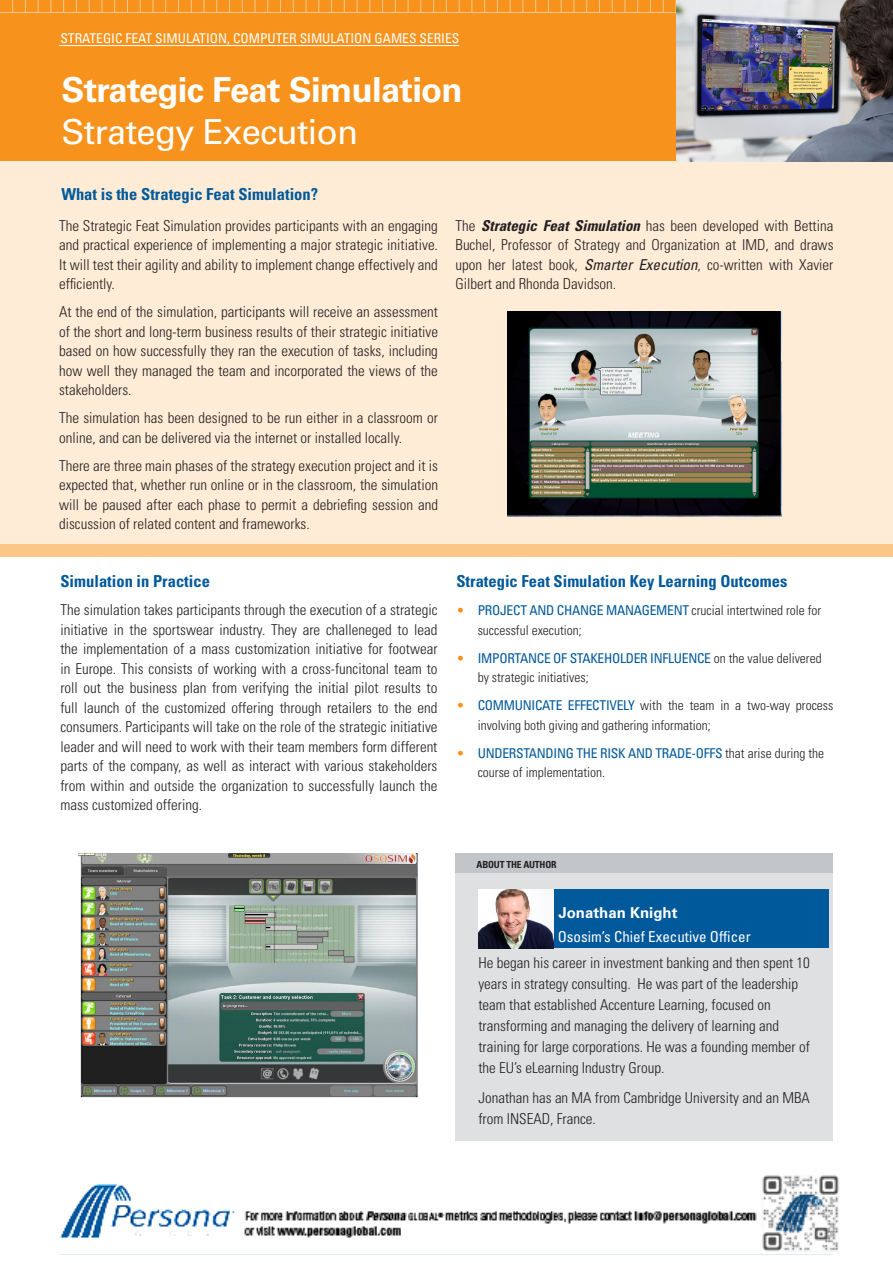
<style>
.page{position:relative;width:893px;height:1263px;background:#fff}
.page>*{position:absolute;margin:0;border:0;box-sizing:border-box;transform-origin:0 0}
.t1{font:700 34.5px "Univers LT Std";letter-spacing:-.02em;color:#fff}
.t2{font:34.5px "Univers LT Std";letter-spacing:-.02em;color:#fff}
.t3{font:700 condensed 16.5px "Univers LT Std";color:#00599b}
.t4{font:300 condensed 15px/19.5px "Univers LT Std";color:#231f20;text-align:justify}
.t5{font:condensed 15px "Univers LT Std";color:#fff}
.t6{font:700 15px "Univers LT Std";color:#fff}
.t7{font:300 condensed 13.5px/19.5px "Univers LT Std";color:#231f20}
.t8{font:condensed 13.5px "Univers LT Std";color:#fff}
.t9{font:700 condensed 9.75px "Univers LT Std";letter-spacing:-.02em;color:#231f20}
.s1{font-weight:700;font-style:italic}
.s2{font-weight:400;font-style:italic}
.s3{color:#f7931d}
.s4{font-weight:400;color:#00599b}
</style>
<div class="page">
<div style="left:0;top:0;width:893px;height:162px;background:#f7931d"></div>
<div style="left:0;top:162px;width:893px;height:382px;background:#feecd7"></div>
<div style="left:0;top:544px;width:893px;height:13px;background:#fdc689"></div>
<svg style="left:12px;top:0;width:1px;height:12px"></svg>
<svg style="left:25px;top:0;width:1px;height:12px"></svg>
<svg style="left:38px;top:0;width:1px;height:12px"></svg>
<svg style="left:51px;top:0;width:1px;height:12px"></svg>
<svg style="left:63px;top:0;width:1px;height:12px"></svg>
<svg style="left:76px;top:0;width:1px;height:12px"></svg>
<svg style="left:89px;top:0;width:1px;height:12px"></svg>
<svg style="left:102px;top:0;width:1px;height:12px"></svg>
<svg style="left:114px;top:0;width:1px;height:12px"></svg>
<svg style="left:127px;top:0;width:1px;height:12px"></svg>
<svg style="left:140px;top:0;width:1px;height:12px"></svg>
<svg style="left:153px;top:0;width:1px;height:12px"></svg>
<svg style="left:165px;top:0;width:1px;height:12px"></svg>
<svg style="left:178px;top:0;width:1px;height:12px"></svg>
<svg style="left:191px;top:0;width:1px;height:12px"></svg>
<svg style="left:204px;top:0;width:1px;height:12px"></svg>
<svg style="left:216px;top:0;width:1px;height:12px"></svg>
<svg style="left:229px;top:0;width:1px;height:12px"></svg>
<svg style="left:242px;top:0;width:1px;height:12px"></svg>
<svg style="left:255px;top:0;width:1px;height:12px"></svg>
<svg style="left:267px;top:0;width:1px;height:12px"></svg>
<svg style="left:280px;top:0;width:1px;height:12px"></svg>
<svg style="left:293px;top:0;width:1px;height:12px"></svg>
<svg style="left:306px;top:0;width:1px;height:12px"></svg>
<svg style="left:319px;top:0;width:1px;height:12px"></svg>
<svg style="left:331px;top:0;width:1px;height:12px"></svg>
<svg style="left:344px;top:0;width:1px;height:12px"></svg>
<svg style="left:357px;top:0;width:1px;height:12px"></svg>
<svg style="left:370px;top:0;width:1px;height:12px"></svg>
<svg style="left:382px;top:0;width:1px;height:12px"></svg>
<svg style="left:395px;top:0;width:1px;height:12px"></svg>
<svg style="left:408px;top:0;width:1px;height:12px"></svg>
<svg style="left:421px;top:0;width:1px;height:12px"></svg>
<svg style="left:433px;top:0;width:1px;height:12px"></svg>
<svg style="left:446px;top:0;width:1px;height:12px"></svg>
<svg style="left:459px;top:0;width:1px;height:12px"></svg>
<svg style="left:472px;top:0;width:1px;height:12px"></svg>
<svg style="left:484px;top:0;width:1px;height:12px"></svg>
<svg style="left:497px;top:0;width:1px;height:12px"></svg>
<svg style="left:510px;top:0;width:1px;height:12px"></svg>
<svg style="left:523px;top:0;width:1px;height:12px"></svg>
<svg style="left:535px;top:0;width:1px;height:12px"></svg>
<svg style="left:548px;top:0;width:1px;height:12px"></svg>
<svg style="left:561px;top:0;width:1px;height:12px"></svg>
<svg style="left:574px;top:0;width:1px;height:12px"></svg>
<svg style="left:586px;top:0;width:1px;height:12px"></svg>
<svg style="left:599px;top:0;width:1px;height:12px"></svg>
<svg style="left:612px;top:0;width:1px;height:12px"></svg>
<svg style="left:625px;top:0;width:1px;height:12px"></svg>
<svg style="left:637px;top:0;width:1px;height:12px"></svg>
<svg style="left:650px;top:0;width:1px;height:12px"></svg>
<svg style="left:663px;top:0;width:1px;height:12px"></svg>
<hr style="left:0;top:12px;width:893px;height:1px;background:#fff">
<img style="left:676px;top:0;width:217px;height:162px">
<div style="left:456px;top:873px;width:377px;height:268px;background:#dee0e2"></div>
<img style="left:479px;top:889px;width:74px;height:60px">
<div style="left:456px;top:853px;width:377px;height:20px;background:#c2c6c9"></div>
<div style="left:554px;top:889px;width:275px;height:59px;background:#00599b"></div>
<img style="left:59px;top:1175px;width:780px;height:77px">
<img style="left:508px;top:311px;width:273px;height:206px">
<img style="left:79px;top:853px;width:338px;height:244px">
<hr style="left:59px;top:45px;width:400px;height:1px;background:#fff">
<p class="t8" style="left:60px;top:30px;width:400px">STRATEGIC FEAT SIMULATION, COMPUTER SIMULATION GAMES SERIES</p>
<p class="t1" style="left:61px;top:70px;width:403px">Strategic Feat Simulation</p>
<p class="t2" style="left:61px;top:111px;width:298px">Strategy Execution</p>
<p class="t3" style="left:61px;top:184px;width:258px">What is the Strategic Feat Simulation?</p>
<p class="t4" style="left:59px;top:216px;width:380px">The Strategic Feat Simulation provides participants with an engaging and practical experience of implementing a major strategic initiative.<br>It will test their agility and ability to implement change effectively and efficiently.</p>
<p class="t4" style="left:59px;top:302px;width:380px">At the end of the simulation, participants will receive an assessment of the short and long-term business results of their strategic initiative based on how successfully they ran the execution of tasks, including how well they managed the team and incorporated the views of the stakeholders.</p>
<p class="t4" style="left:59px;top:408px;width:380px">The simulation has been designed to be run either in a classroom or online, and can be delivered via the internet or installed locally.</p>
<p class="t4" style="left:59px;top:456px;width:380px">There are three main phases of the strategy execution project and it is expected that, whether run online or in the classroom, the simulation will be paused after each phase to permit a debriefing session and discussion of related content and frameworks.</p>
<p class="t4" style="left:455px;top:216px;width:379px">The <span class="s1">Strategic Feat Simulation</span> has been developed with Bettina Buchel, Professor of Strategy and Organization at IMD, and draws upon her latest book, <span class="s2">Smarter Execution</span>, co-written with Xavier Gilbert and Rhonda Davidson.</p>
<p class="t3" style="left:60px;top:571px;width:151px">Simulation in Practice</p>
<p class="t4" style="left:60px;top:600px;width:379px">The simulation takes participants through the execution of a strategic initiative in the sportswear industry. They are challeneged to lead the implementation of a mass customization initiative for footwear in Europe. This consists of working with a cross-funcitonal team to roll out the business plan from verifying the initial pilot results to full launch of the customized offering through retailers to the end consumers. Participants will take on the role of the strategic initiative leader and will need to work with their team members form different parts of the company, as well as interact with various stakeholders from within and outside the organization to successfully launch the mass customized offering.</p>
<p class="t3" style="left:456px;top:571px;width:332px">Strategic Feat Simulation Key Learning Outcomes</p>
<p class="t7" style="left:478px;top:601px;width:345px;text-indent:-21px"><span class="s3">•</span> <span class="s4">PROJECT AND CHANGE MANAGEMENT</span> crucial intertwined role for successful execution;</p>
<p class="t7" style="left:478px;top:648px;width:345px;text-indent:-21px"><span class="s3">•</span> <span class="s4">IMPORTANCE OF STAKEHOLDER INFLUENCE</span> on the value delivered by strategic initiatives;</p>
<p class="t7" style="left:478px;top:696px;width:357px;text-indent:-21px"><span class="s3">•</span> <span class="s4">COMMUNICATE EFFECTIVELY</span> with the team in a two-way process involving both giving and gathering information;</p>
<p class="t7" style="left:478px;top:743px;width:348px;text-indent:-21px"><span class="s3">•</span> <span class="s4">UNDERSTANDING THE RISK AND TRADE-OFFS</span> that arise during the course of implementation.</p>
<p class="t9" style="left:477px;top:858px;width:81px">ABOUT THE AUTHOR</p>
<p class="t6" style="left:559px;top:904px;width:120px">Jonathan Knight</p>
<p class="t5" style="left:558px;top:927px;width:195px">Ososim’s Chief Executive Officer</p>
<p class="t4" style="left:478px;top:952px;width:333px;line-height:21px;text-align:left">He began his career in investment banking and then spent 10 years in strategy consulting. He was part of the leadership team that established Accenture Learning, focused on transforming and managing the delivery of learning and training for large corporations. He was a founding member of the EU’s eLearning Industry Group.</p>
<p class="t4" style="left:478px;top:1087px;width:333px;line-height:21px">Jonathan has an MA from Cambridge University and an MBA from INSEAD, France.</p>
</div>
